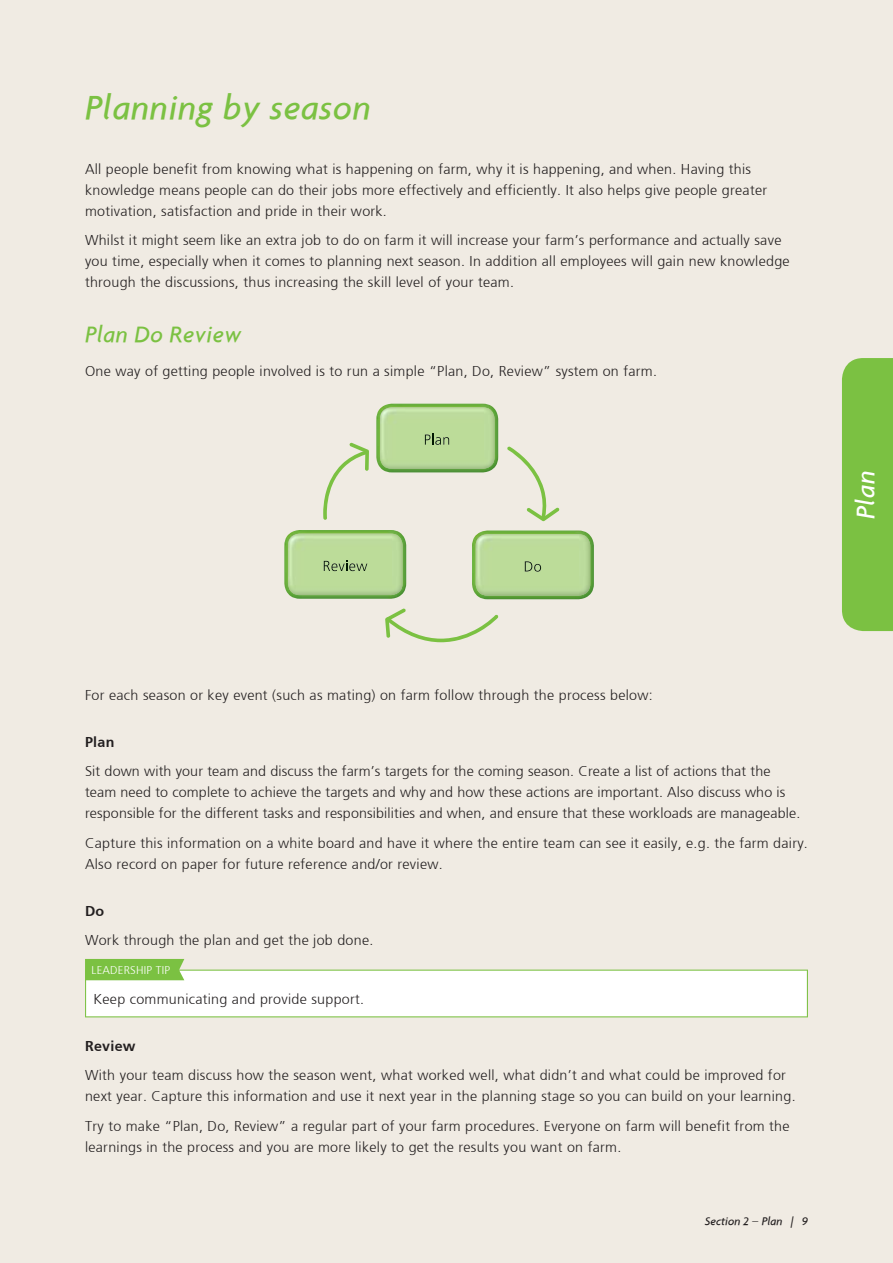
<style>
.page{position:relative;width:893px;height:1263px;background:#f0ebe3}
.page>*{position:absolute;margin:0;border:0;box-sizing:border-box;transform-origin:0 0}
.t1{font:italic 500 36px "Agenda";letter-spacing:.02em;color:#7bc142}
.t2{font:italic 500 27px "Agenda";color:#fff}
.t3{font:italic 500 24px "Agenda";letter-spacing:.02em;color:#7bc142}
.t4{font:300 14.25px/21px "Frutiger";letter-spacing:.02em;color:#231f20}
.t5{font:700 14.25px "Frutiger";letter-spacing:.02em;color:#231f20}
.t6{font:italic 500 12px "Agenda";color:#231f20}
.t7{font:300 11.25px "Frutiger";letter-spacing:.02em;color:#fff}
.s1{font-weight:300;font-style:normal}
</style>
<div class="page">
<div style="left:842px;top:358px;width:51px;height:273px;background:#7bc142"></div>
<img style="left:376px;top:404px;width:122px;height:68px">
<img style="left:472px;top:530px;width:122px;height:69px">
<img style="left:476px;top:532px;width:114px;height:64px">
<img style="left:284px;top:530px;width:122px;height:69px">
<svg style="left:323px;top:443px;width:46px;height:77px"></svg>
<svg style="left:507px;top:446px;width:52px;height:75px"></svg>
<svg style="left:385px;top:608px;width:113px;height:34px"></svg>
<svg style="left:85px;top:959px;width:723px;height:58px"></svg>
<h1 class="t1" style="left:85px;top:85px;width:287px">Planning by season</h1>
<p class="t4" style="left:85px;top:158px;width:684px">All people benefit from knowing what is happening on farm, why it is happening, and when. Having this knowledge means people can do their jobs more effectively and efficiently. It also helps give people greater motivation, satisfaction and pride in their work.</p>
<p class="t4" style="left:85px;top:230px;width:706px">Whilst it might seem like an extra job to do on farm it will increase your farm’s performance and actually save you time, especially when it comes to planning next season. In addition all employees will gain new knowledge through the discussions, thus increasing the skill level of your team.</p>
<h3 class="t3" style="left:85px;top:320px;width:158px">Plan Do Review</h3>
<p class="t4" style="left:85px;top:361px;width:573px">One way of getting people involved is to run a simple “Plan, Do, Review” system on farm.</p>
<h2 class="t2" style="left:849px;top:519px;width:50px;rotate:-90deg">Plan</h2>
<p class="t4" style="left:85px;top:685px;width:569px">For each season or key event (such as mating) on farm follow through the process below:</p>
<p class="t5" style="left:85px;top:734px;width:31px">Plan</p>
<p class="t4" style="left:85px;top:761px;width:717px">Sit down with your team and discuss the farm’s targets for the coming season. Create a list of actions that the team need to complete to achieve the targets and why and how these actions are important. Also discuss who is responsible for the different tasks and responsibilities and when, and ensure that these workloads are manageable.</p>
<p class="t4" style="left:85px;top:833px;width:724px">Capture this information on a white board and have it where the entire team can see it easily, e.g. the farm dairy.<br>Also record on paper for future reference and/or review.</p>
<p class="t5" style="left:85px;top:902px;width:21px">Do</p>
<p class="t4" style="left:85px;top:930px;width:290px">Work through the plan and get the job done.</p>
<p class="t7" style="left:91px;top:963px;width:80px">LEADERSHIP TIP</p>
<p class="t4" style="left:94px;top:989px;width:272px">Keep communicating and provide support.</p>
<p class="t5" style="left:85px;top:1037px;width:52px">Review</p>
<p class="t4" style="left:85px;top:1065px;width:712px">With your team discuss how the season went, what worked well, what didn’t and what could be improved for next year. Capture this information and use it next year in the planning stage so you can build on your learning.</p>
<p class="t4" style="left:85px;top:1115px;width:706px">Try to make “Plan, Do, Review” a regular part of your farm procedures. Everyone on farm will benefit from the learnings in the process and you are more likely to get the results you want on farm.</p>
<p class="t6" style="left:705px;top:1213px;width:105px">Section 2 <span class="s1">–</span> Plan | 9</p>
</div>
